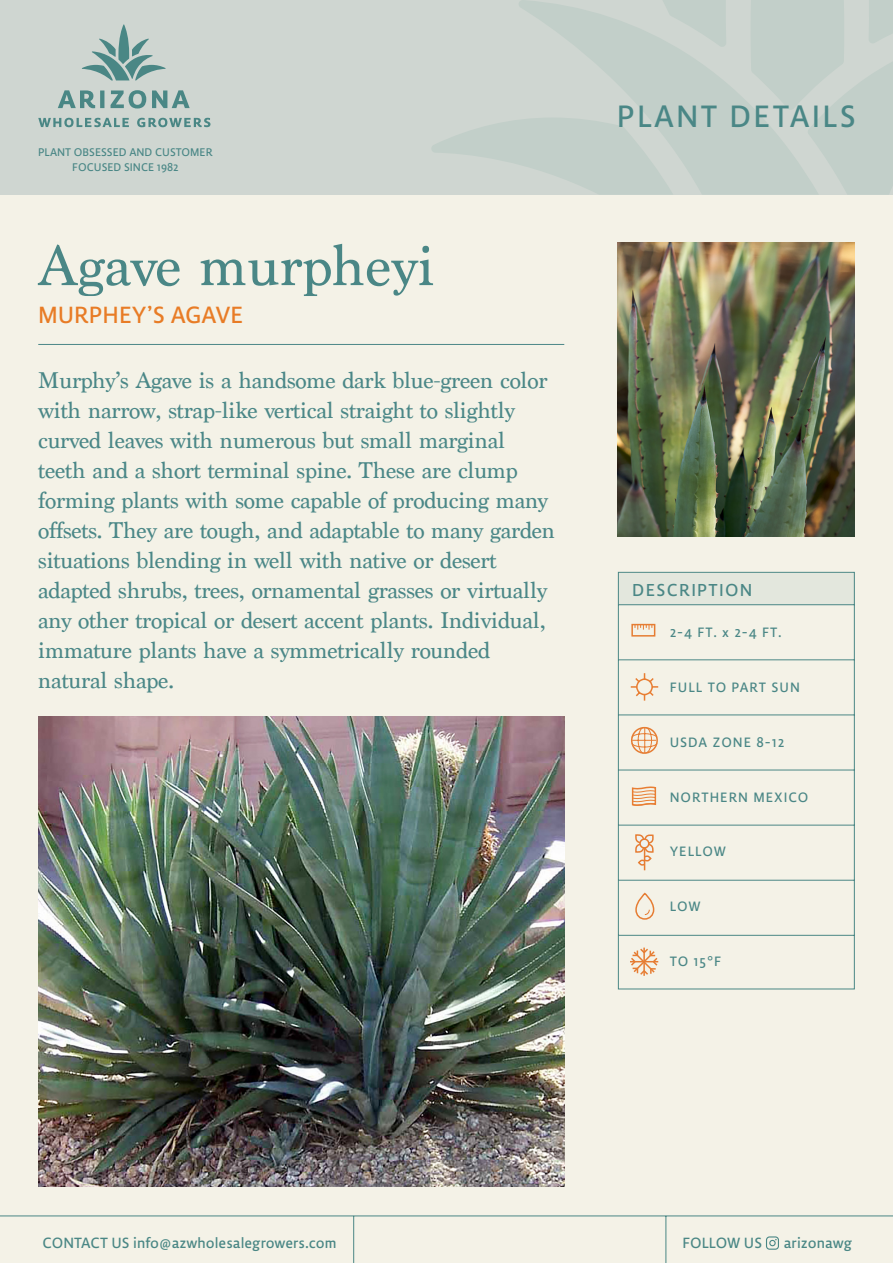
<style>
.page{position:relative;width:893px;height:1263px;background:#f4f2e7}
.page>*{position:absolute;margin:0;border:0;box-sizing:border-box;transform-origin:0 0}
.Títulos{font:60px "Marion";color:#4a8786}
.t1{font:37.5px "Lemon Sans";letter-spacing:.06em;color:#4a8786}
.t2{font:28.5px "Lemon Sans";color:#e87c26}
.párrafo{font:24px/30px "Marion";letter-spacing:-.01em;color:#4a8787}
.t3{font:21px "Lemon Sans";letter-spacing:.06em;color:#4a8786}
.t4{font:18px "Lemon Sans";color:#4a8785}
.Ficha{font:16.5px "Lemon Sans";letter-spacing:.06em;color:#4a8786}
.t5{font:13.5px/15px "Lemon Sans";color:#4a8786;text-align:center}
</style>
<div class="page">
<div style="left:0;top:0;width:893px;height:195px;background:#cfd6d1"></div>
<svg style="left:432px;top:120px;width:86px;height:44px"></svg>
<svg style="left:819px;top:0;width:74px;height:194px"></svg>
<svg style="left:518px;top:0;width:301px;height:194px;fill:#c2cfc9"></svg>
<svg style="left:38px;top:24px;width:172px;height:103px"></svg>
<hr style="left:0;top:1215px;width:893px;height:1px;background:#4a8785">
<hr style="left:353px;top:1216px;width:1px;height:47px;background:#4a8785">
<hr style="left:665px;top:1216px;width:1px;height:47px;background:#4a8785">
<svg style="left:766px;top:1236px;width:13px;height:14px"></svg>
<svg style="left:618px;top:572px;width:237px;height:418px"></svg>
<div style="left:631px;top:624px;width:24px;height:13px;border:2px solid #e67d33"></div>
<svg style="left:635px;top:625px;width:17px;height:5px"></svg>
<svg style="left:631px;top:727px;width:27px;height:27px"></svg>
<svg style="left:635px;top:893px;width:20px;height:27px"></svg>
<svg style="left:634px;top:832px;width:21px;height:38px"></svg>
<svg style="left:629px;top:947px;width:30px;height:29px"></svg>
<svg style="left:631px;top:786px;width:26px;height:20px"></svg>
<svg style="left:629px;top:672px;width:31px;height:30px"></svg>
<hr style="left:38px;top:344px;width:526px;height:1px;background:#4a8787">
<img style="left:617px;top:243px;width:238px;height:293px">
<img style="left:38px;top:717px;width:526px;height:469px">
<p class="t5" style="left:38px;top:144px;width:176px">PLANT OBSESSED AND CUSTOMER<br>FOCUSED SINCE 1982</p>
<p class="Títulos" style="left:38px;top:230px;width:398px">Agave murpheyi</p>
<p class="t2" style="left:38px;top:298px;width:207px">MURPHEY’S AGAVE</p>
<p class="párrafo" style="left:38px;top:365px;width:518px">Murphy’s Agave is a handsome dark blue-green color with narrow, strap-like vertical straight to slightly curved leaves with numerous but small marginal teeth and a short terminal spine. These are clump forming plants with some capable of producing many offsets. They are tough, and adaptable to many garden situations blending in well with native or desert adapted shrubs, trees, ornamental grasses or virtually any other tropical or desert accent plants. Individual, immature plants have a symmetrically rounded natural shape.</p>
<h2 class="t1" style="left:617px;top:95px;width:240px">PLANT DETAILS</h2>
<p class="t3" style="left:632px;top:578px;width:122px">DESCRIPTION</p>
<p class="Ficha" style="left:670px;top:623px;width:113px">2-4 FT. x 2-4 FT.</p>
<p class="Ficha" style="left:670px;top:678px;width:132px">FULL TO PART SUN</p>
<p class="Ficha" style="left:670px;top:733px;width:116px">USDA ZONE 8-12</p>
<p class="Ficha" style="left:670px;top:787px;width:140px">NORTHERN MEXICO</p>
<p class="Ficha" style="left:670px;top:842px;width:58px">YELLOW</p>
<p class="Ficha" style="left:670px;top:897px;width:32px">LOW</p>
<p class="Ficha" style="left:670px;top:952px;width:53px">TO 15°F</p>
<p class="t4" style="left:43px;top:1232px;width:296px">CONTACT US info@azwholesalegrowers.com</p>
<p class="t4" style="left:682px;top:1232px;width:171px">FOLLOW US arizonawg</p>
</div>
